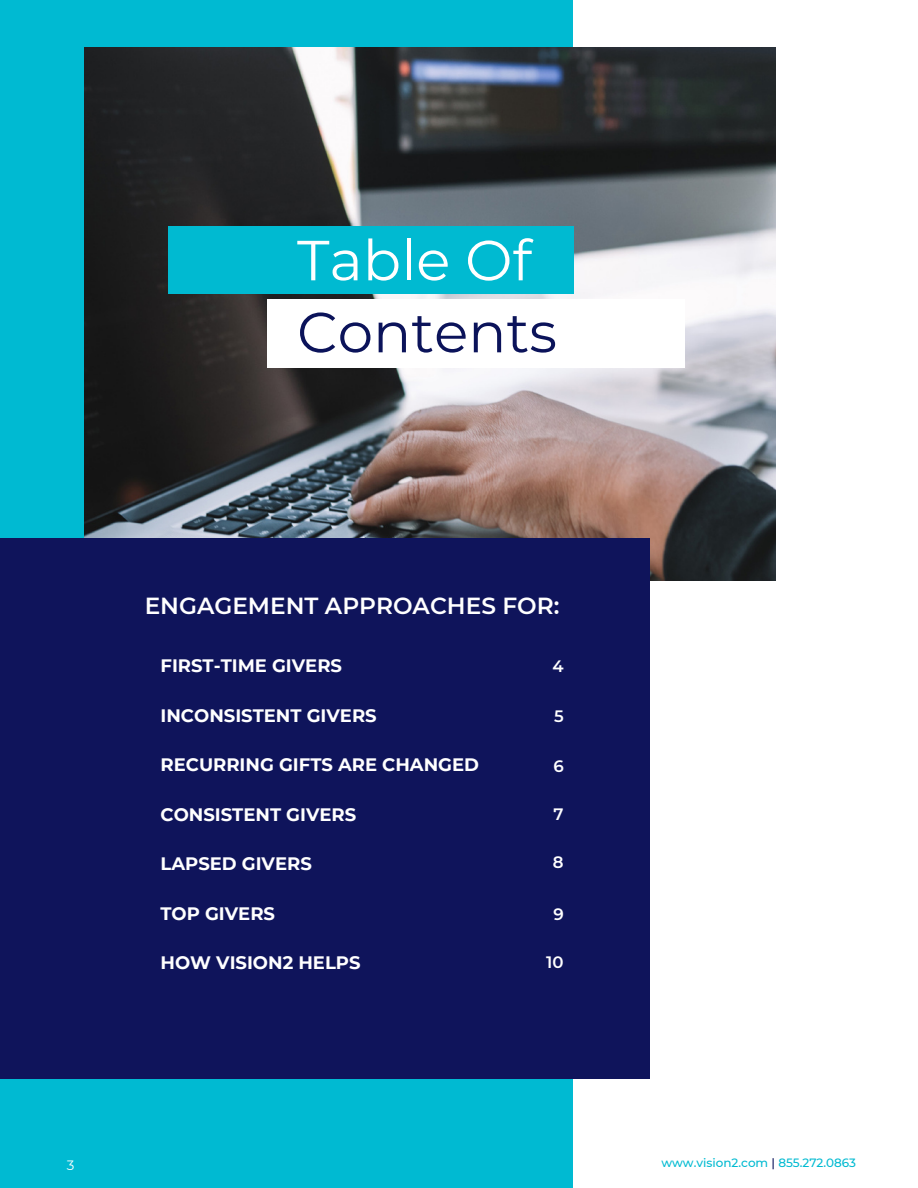
<style>
.page{position:relative;width:918px;height:1188px;background:#fff}
.page>*{position:absolute;margin:0;border:0;box-sizing:border-box;transform-origin:0 0}
.t1{font:56.4px/72px "Montserrat";color:#0b135a}
.t2{font:600 23.25px "Montserrat";color:#fff}
.t3{font:700 18px "Montserrat";color:#fff}
.t4{font:600 16.5px "Montserrat";color:#fff}
.t5{font:13.5px "Montserrat";color:#fff}
.t6{font:500 12px "Montserrat";color:#00bad1}
.s1{color:#fff}
.s2{color:#0b135a}
</style>
<div class="page">
<div style="left:0;top:0;width:573px;height:1188px;background:#00bad2"></div>
<img style="left:84px;top:48px;width:692px;height:533px">
<div style="left:168px;top:226px;width:405px;height:68px;background:#00bad1"></div>
<div style="left:267px;top:300px;width:417px;height:67px;background:#fff"></div>
<div style="left:0;top:538px;width:649px;height:541px;background:#0f145b"></div>
<h1 class="t1" style="left:297px;top:224px;width:261px"><span class="s1">Table Of<br></span>Contents</h1>
<p class="t2" style="left:145px;top:592px;width:416px">ENGAGEMENT APPROACHES FOR:</p>
<h3 class="t3" style="left:161px;top:655px;width:183px">FIRST-TIME GIVERS</h3>
<h3 class="t3" style="left:161px;top:704px;width:218px">INCONSISTENT GIVERS</h3>
<h3 class="t3" style="left:161px;top:754px;width:320px">RECURRING GIFTS ARE CHANGED</h3>
<h3 class="t3" style="left:161px;top:803px;width:197px">CONSISTENT GIVERS</h3>
<h3 class="t3" style="left:161px;top:853px;width:153px">LAPSED GIVERS</h3>
<h3 class="t3" style="left:161px;top:902px;width:116px">TOP GIVERS</h3>
<h3 class="t3" style="left:161px;top:952px;width:202px">HOW VISION2 HELPS</h3>
<h4 class="t4" style="left:552px;top:656px;width:13px">4</h4>
<h4 class="t4" style="left:554px;top:706px;width:11px">5</h4>
<h4 class="t4" style="left:553px;top:756px;width:12px">6</h4>
<h4 class="t4" style="left:554px;top:804px;width:12px">7</h4>
<h4 class="t4" style="left:553px;top:852px;width:12px">8</h4>
<h4 class="t4" style="left:553px;top:904px;width:12px">9</h4>
<h4 class="t4" style="left:546px;top:952px;width:19px">10</h4>
<p class="t5" style="left:67px;top:1157px;width:9px">3</p>
<h2 class="t6" style="left:661px;top:1155px;width:196px">www.vision2.com <span class="s2">|</span> 855.272.0863</h2>
</div>
